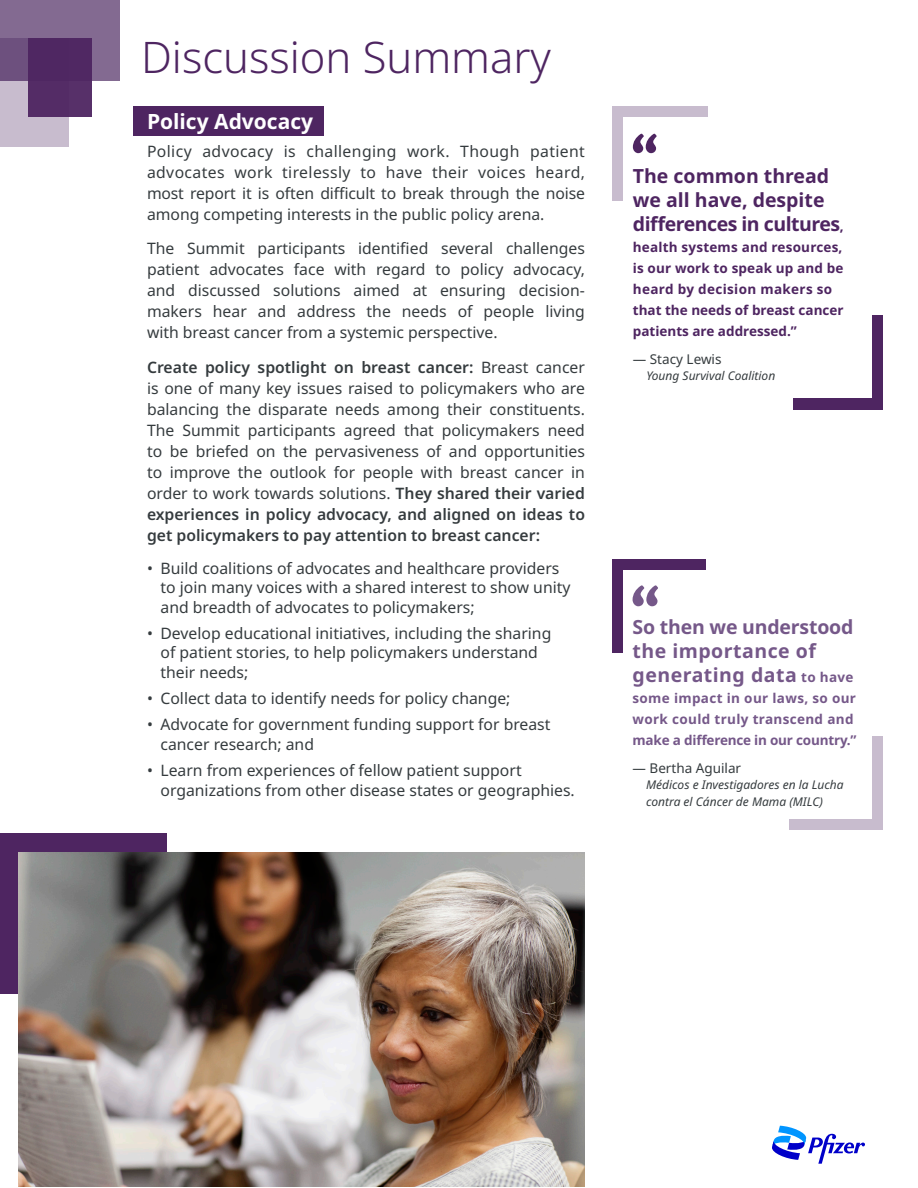
<style>
.page{position:relative;width:918px;height:1188px;background:#fff}
.page>*{position:absolute;margin:0;border:0;box-sizing:border-box;transform-origin:0 0}
.headline{font:300 43.5px "Noto Sans";color:#4e2561}
.body{font:700 21px "Noto Sans";color:#fff}
.body-2{font:700 19.5px/24px "Noto Sans";color:#4e2561}
.body-3{font:700 19.5px/24px "Noto Sans";letter-spacing:.025em;color:#755889}
.body-4{font:15.75px/21px "Noto Sans";color:#353b3e}
.body-5{font:700 13.5px/21px "Noto Sans";letter-spacing:.01em;color:#4e2561}
.body-6{font:700 13.5px/21px "Noto Sans";letter-spacing:.025em;color:#755889}
.body-7{font:13.5px "Noto Sans";color:#353b3e}
.body-8{font:italic 12px/16.5px "Noto Sans";color:#353b3e}
.s1{font-weight:600}
.s2{font-size:13.5px}
</style>
<div class="page">
<div style="left:0;top:38px;width:68px;height:109px;background:#c8bcce"></div>
<svg style="left:0;top:0;width:120px;height:81px;background:#7f658d"></svg>
<div style="left:28px;top:38px;width:64px;height:79px;background:#4e2561"></div>
<svg style="left:773px;top:1126px;width:92px;height:38px"></svg>
<div style="left:134px;top:106px;width:190px;height:30px;background:#4e2561"></div>
<div style="left:0;top:834px;width:166px;height:160px;background:#4e2561"></div>
<img style="left:18px;top:852px;width:567px;height:335px">
<div style="left:793px;top:315px;width:89px;height:95px;background:#4e2561"></div>
<div style="left:612px;top:106px;width:95px;height:94px;background:#c8bcce"></div>
<div style="left:623px;top:117px;width:249px;height:280px;background:#fff"></div>
<svg style="left:633px;top:134px;width:24px;height:19px"></svg>
<div style="left:789px;top:736px;width:93px;height:93px;background:#c8bcce"></div>
<div style="left:612px;top:559px;width:93px;height:93px;background:#4e2561"></div>
<div style="left:623px;top:570px;width:249px;height:249px;background:#fff"></div>
<svg style="left:633px;top:585px;width:25px;height:21px"></svg>
<p class="headline" style="left:141px;top:26px;width:412px">Discussion Summary</p>
<p class="body" style="left:147px;top:106px;width:168px">Policy Advocacy</p>
<p class="body-4" style="left:147px;top:141px;width:440px;text-align:justify">Policy advocacy is challenging work. Though patient advocates work tirelessly to have their voices heard, most report it is often difficult to break through the noise among competing interests in the public policy arena.</p>
<p class="body-4" style="left:147px;top:238px;width:440px;text-align:justify">The Summit participants identified several challenges patient advocates face with regard to policy advocacy, and discussed solutions aimed at ensuring decision&shy;makers hear and address the needs of people living with breast cancer from a systemic perspective.</p>
<p class="body-4" style="left:147px;top:357px;width:440px;text-align:justify"><span class="s1">Create policy spotlight on breast cancer:</span> Breast cancer is one of many key issues raised to policymakers who are balancing the disparate needs among their constituents.<br>The Summit participants agreed that policymakers need to be briefed on the pervasiveness of and opportunities to improve the outlook for people with breast cancer in order to work towards solutions. <span class="s1">They shared their varied experiences in policy advocacy, and aligned on ideas to get policymakers to pay attention to breast cancer:</span></p>
<p class="body-4" style="left:160px;top:559px;width:412px;line-height:19.5px;text-indent:-14px">• Build coalitions of advocates and healthcare providers to join many voices with a shared interest to show unity and breadth of advocates to policymakers;</p>
<p class="body-4" style="left:160px;top:624px;width:392px;line-height:19.5px;text-indent:-14px">• Develop educational initiatives, including the sharing of patient stories, to help policymakers understand their needs;</p>
<p class="body-4" style="left:147px;top:688px;width:365px">• Collect data to identify needs for policy change;</p>
<p class="body-4" style="left:160px;top:715px;width:392px;line-height:19.5px;text-indent:-14px">• Advocate for government funding support for breast cancer research; and</p>
<p class="body-4" style="left:160px;top:761px;width:416px;line-height:19.5px;text-indent:-14px">• Learn from experiences of fellow patient support organizations from other disease states or geographies.</p>
<p class="body-2" style="left:633px;top:164px;width:212px">The common thread we all have, despite differences in cultures<span class="s2">,</span></p>
<p class="body-5" style="left:633px;top:237px;width:212px">health systems and resources, is our work to speak up and be heard by decision makers so that the needs of breast cancer patients are addressed.”</p>
<p class="body-7" style="left:633px;top:349px;width:90px">— Stacy Lewis</p>
<p class="body-8" style="left:646px;top:368px;width:130px">Young Survival Coalition</p>
<p class="body-3" style="left:633px;top:615px;width:223px">So then we understood the importance of generating data <span class="s2">to have</span></p>
<p class="body-6" style="left:633px;top:688px;width:226px">some impact in our laws, so our work could truly transcend and make a difference in our country.”</p>
<p class="body-7" style="left:633px;top:758px;width:110px">— Bertha Aguilar</p>
<p class="body-8" style="left:646px;top:777px;width:199px">Médicos e Investigadores en la Lucha contra el Cáncer de Mama (MILC)</p>
</div>
